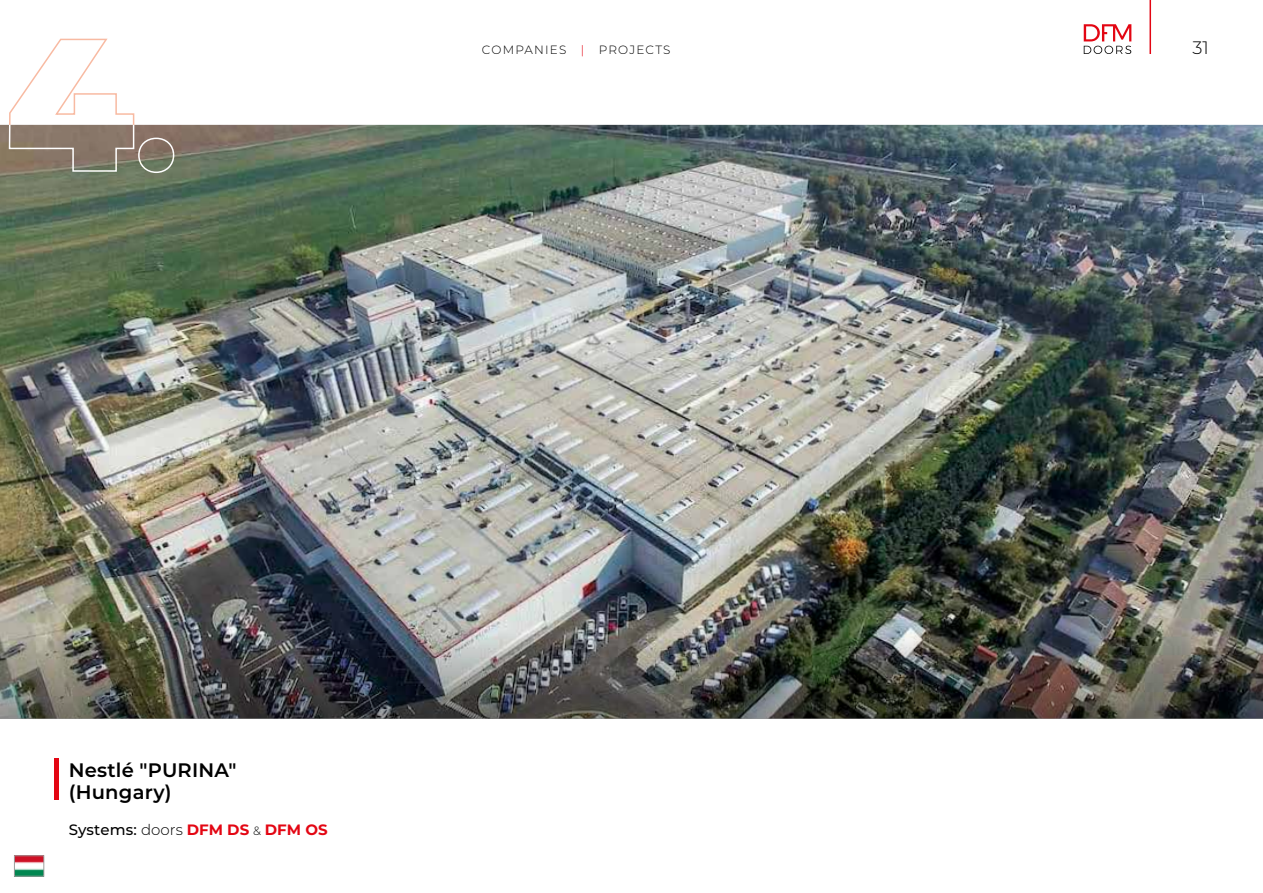
<style>
.page{position:relative;width:1263px;height:893px;background:#fff}
.page>*{position:absolute;margin:0;border:0;box-sizing:border-box;transform-origin:0 0}
.t1{font:600 19.5px/22.5px "Montserrat";letter-spacing:.01em;color:#000}
.t2{font:300 18px "Montserrat";color:#000}
.t3{font:700 15px "Montserrat";color:#e30613}
.t4{font:300 12px "Montserrat";letter-spacing:.1em;color:#000}
.s1{color:#e30613}
.s2{font-weight:500;color:#000}
.s3{font-weight:300;color:#000}
.s4{font-weight:300;font-size:12px;color:#000}
</style>
<div class="page">
<img style="left:0;top:125px;width:1263px;height:397px">
<img style="left:0;top:522px;width:1263px;height:196px">
<hr style="left:1149px;top:0;width:2px;height:54px;background:#e30613">
<svg style="left:1084px;top:24px;width:47px;height:30px"></svg>
<svg style="left:8px;top:38px;width:167px;height:136px"></svg>
<img style="left:16px;top:858px;width:26px;height:16px">
<div style="left:14px;top:856px;width:30px;height:20px;border:1px solid #9d9d9c"></div>
<hr style="left:54px;top:758px;width:4px;height:41px;background:#e30613">
<p class="t4" style="left:482px;top:42px;width:190px">COMPANIES <span class="s1">|</span> PROJECTS</p>
<p class="t2" style="left:1192px;top:35px;width:18px">31</p>
<h1 class="t1" style="left:69px;top:758px;width:169px">Nestlé "PURINA" (Hungary)</h1>
<p class="t3" style="left:69px;top:819px;width:260px"><span class="s2">Systems:</span> <span class="s3">doors</span> DFM DS <span class="s4">&amp;</span> DFM OS</p>
</div>
